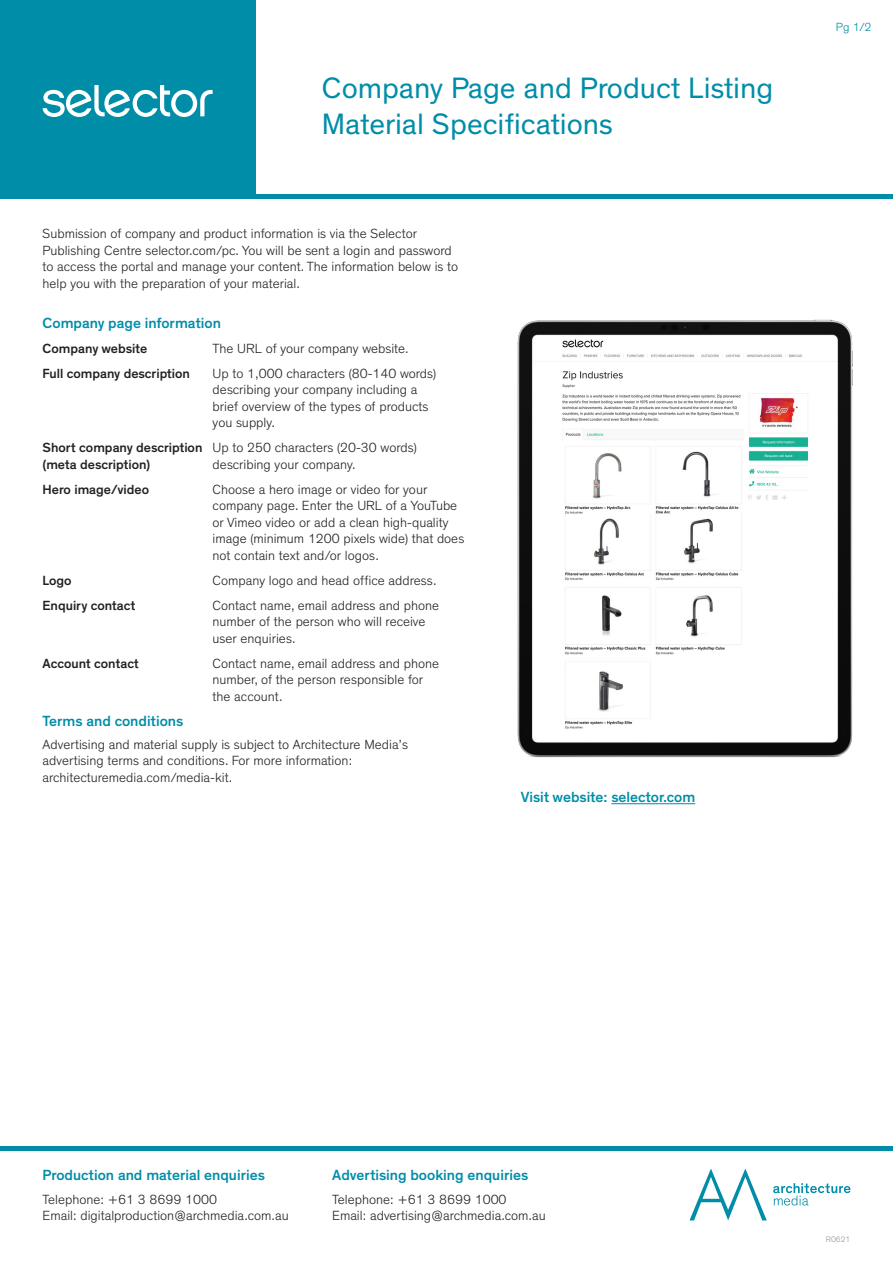
<style>
.page{position:relative;width:893px;height:1263px;background:#fff}
.page>*{position:absolute;margin:0;border:0;box-sizing:border-box;transform-origin:0 0}
.t1{font:30px/36px "Theinhardt";color:#008da8}
.Hanging_Indent{font:500 15px "Theinhardt";color:#008da8}
.Subheading{font:500 15px "Theinhardt";color:#008da8}
.Subhead{font:500 15px "Theinhardt";color:#008da8}
.Indent{font:300 13.5px/16.5px "Theinhardt";color:#231f20}
.Hanging_Indent-2{font:300 13.5px/16.5px "Theinhardt";color:#231f20}
.Subhead-2{font:300 13.5px/16.5px "Theinhardt";color:#231f20}
.Indent-2{font:500 13.5px "Theinhardt";color:#231f20}
.t2{font:300 12px "Theinhardt";color:#008da8}
.t3{font:300 8.25px "Theinhardt";color:#939598}
.s1{font-weight:500}
</style>
<div class="page">
<div style="left:0;top:0;width:255px;height:195px;background:#008da8"></div>
<hr style="left:0;top:194px;width:893px;height:4px;background:#008da8">
<svg style="left:43px;top:85px;width:170px;height:32px"></svg>
<svg style="left:689px;top:1168px;width:78px;height:52px"></svg>
<svg style="left:773px;top:1183px;width:77px;height:22px"></svg>
<hr style="left:0;top:1147px;width:893px;height:4px;background:#008da8">
<hr style="left:611px;top:803px;width:84px;height:1px;background:#008da8">
<img style="left:517px;top:319px;width:336px;height:439px">
<p class="t1" style="left:322px;top:71px;width:453px">Company Page and Product Listing<br>Material Specifications</p>
<p class="Subhead-2" style="left:43px;top:226px;width:417px">Submission of company and product information is via the Selector Publishing Centre selector.com/pc. You will be sent a login and password to access the portal and manage your content. The information below is to help you with the preparation of your material.</p>
<p class="Subhead" style="left:43px;top:314px;width:180px">Company page information</p>
<p class="Indent-2" style="left:43px;top:340px;width:106px">Company website</p>
<p class="Indent" style="left:213px;top:340px;width:198px">The URL of your company website.</p>
<p class="Indent-2" style="left:43px;top:365px;width:149px">Full company description</p>
<p class="Indent" style="left:213px;top:365px;width:225px">Up to 1,000 characters (80-140 words) describing your company including a brief overview of the types of products you supply.</p>
<p class="Indent" style="left:43px;top:440px;width:376px"><span class="s1">Short company description</span> Up to 250 characters (20-30 words)</p>
<p class="Indent-2" style="left:43px;top:456px;width:109px">(meta description)</p>
<p class="Indent" style="left:213px;top:456px;width:144px">describing your company.</p>
<p class="Indent-2" style="left:43px;top:481px;width:108px">Hero image/video</p>
<p class="Indent" style="left:213px;top:481px;width:253px">Choose a hero image or video for your company page. Enter the URL of a YouTube or Vimeo video or add a clean high-quality image (minimum 1200 pixels wide) that does not contain text and/or logos.</p>
<p class="Indent-2" style="left:43px;top:572px;width:31px">Logo</p>
<p class="Indent" style="left:213px;top:572px;width:225px">Company logo and head office address.</p>
<p class="Indent-2" style="left:43px;top:597px;width:94px">Enquiry contact</p>
<p class="Indent" style="left:213px;top:597px;width:228px">Contact name, email address and phone number of the person who will receive user enquiries.</p>
<p class="Indent-2" style="left:43px;top:655px;width:98px">Account contact</p>
<p class="Indent" style="left:213px;top:655px;width:228px">Contact name, email address and phone number, of the person responsible for the account.</p>
<p class="Hanging_Indent" style="left:43px;top:712px;width:142px">Terms and conditions</p>
<p class="Hanging_Indent-2" style="left:43px;top:736px;width:367px">Advertising and material supply is subject to Architecture Media’s advertising terms and conditions. For more information: architecturemedia.com/media-kit.</p>
<p class="Subheading" style="left:521px;top:788px;width:176px">Visit website: selector.com</p>
<p class="t2" style="left:836px;top:20px;width:37px">Pg 1/2</p>
<p class="Hanging_Indent" style="left:43px;top:1165px;width:224px">Production and material enquiries</p>
<p class="Hanging_Indent-2" style="left:43px;top:1192px;width:248px">Telephone: +61 3 8699 1000<br>Email: digitalproduction@archmedia.com.au</p>
<p class="Hanging_Indent" style="left:332px;top:1165px;width:197px">Advertising booking enquiries</p>
<p class="Hanging_Indent-2" style="left:332px;top:1192px;width:215px">Telephone: +61 3 8699 1000<br>Email: advertising@archmedia.com.au</p>
<p class="t3" style="left:826px;top:1234px;width:26px">R0621</p>
</div>
